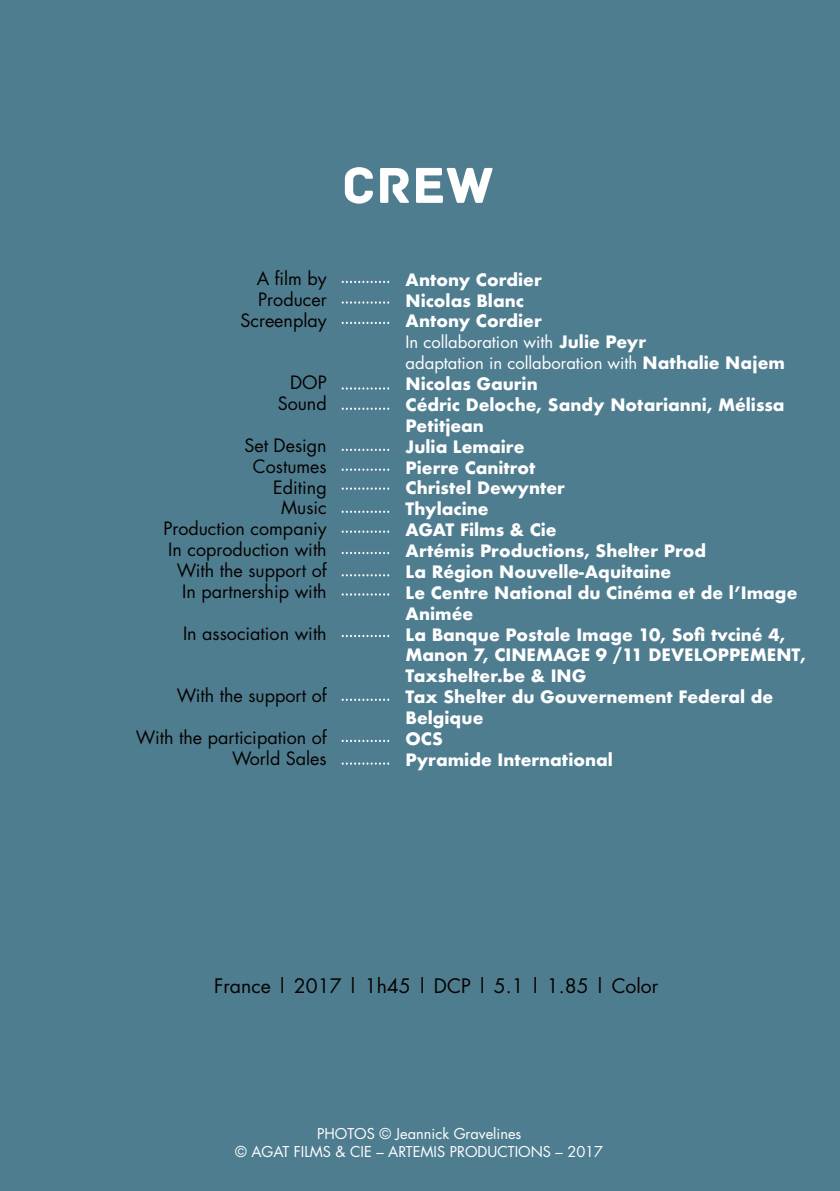
<style>
.page{position:relative;width:840px;height:1191px;background:#fff}
.page>*{position:absolute;margin:0;border:0;box-sizing:border-box;transform-origin:0 0}
.t1{font:53px "Archive";color:#fff}
.t2{font:19.4px "Futura";color:#050200}
.t3{font:18px/20.8px "Futura";color:#050200;text-align:right}
.t4{font:700 16.6px/20.8px "Futura";color:#fff}
.t5{font:14.6px/17.4px "Futura";color:#fff;text-align:center}
.s1{font-weight:400}
</style>
<div class="page">
<div style="left:0;top:0;width:839px;height:1191px;background:#4f7d90"></div>
<svg style="left:341px;top:281px;width:48px;height:2px"></svg>
<svg style="left:341px;top:552px;width:48px;height:2px"></svg>
<svg style="left:341px;top:574px;width:48px;height:2px"></svg>
<svg style="left:341px;top:407px;width:48px;height:3px"></svg>
<svg style="left:341px;top:468px;width:48px;height:3px"></svg>
<svg style="left:341px;top:593px;width:48px;height:2px"></svg>
<svg style="left:341px;top:301px;width:48px;height:3px"></svg>
<svg style="left:341px;top:387px;width:48px;height:2px"></svg>
<svg style="left:341px;top:449px;width:48px;height:2px"></svg>
<svg style="left:341px;top:530px;width:48px;height:3px"></svg>
<svg style="left:341px;top:487px;width:48px;height:3px"></svg>
<svg style="left:341px;top:698px;width:48px;height:3px"></svg>
<svg style="left:341px;top:635px;width:48px;height:2px"></svg>
<svg style="left:341px;top:322px;width:48px;height:2px"></svg>
<svg style="left:341px;top:510px;width:48px;height:3px"></svg>
<svg style="left:341px;top:740px;width:48px;height:2px"></svg>
<svg style="left:341px;top:762px;width:48px;height:2px"></svg>
<h1 class="t1" style="left:342px;top:154px;width:153px">CREW</h1>
<p class="t3" style="left:240px;top:267px;width:88px">A film by<br>Producer<br>Screenplay</p>
<p class="t3" style="left:277px;top:372px;width:51px">DOP<br>Sound</p>
<p class="t3" style="left:163px;top:434px;width:165px">Set Design<br>Costumes<br>Editing<br>Music<br>Production companiy<br>In coproduction with<br>With the support of<br>In partnership with</p>
<p class="t3" style="left:183px;top:622px;width:145px">In association with</p>
<p class="t3" style="left:176px;top:685px;width:151px">With the support of</p>
<p class="t3" style="left:136px;top:726px;width:192px">With the participation of<br>World Sales</p>
<p class="t4" style="left:405px;top:269px;width:401px">Antony Cordier<br>Nicolas Blanc<br>Antony Cordier<br><span class="s1">In collaboration with</span> Julie Peyr<br><span class="s1">adaptation in collaboration with</span> Nathalie Najem<br>Nicolas Gaurin<br>Cédric Deloche, Sandy Notarianni, Mélissa<br>Petitjean<br>Julia Lemaire<br>Pierre Canitrot<br>Christel Dewynter<br>Thylacine<br>AGAT Films &amp; Cie<br>Artémis Productions, Shelter Prod<br>La Région Nouvelle-Aquitaine<br>Le Centre National du Cinéma et de l’Image<br>Animée<br>La Banque Postale Image 10, Sofi tvciné 4,<br>Manon 7, CINEMAGE 9 /11 DEVELOPPEMENT,<br>Taxshelter.be &amp; ING<br>Tax Shelter du Gouvernement Federal de<br>Belgique<br>OCS<br>Pyramide International</p>
<p class="t2" style="left:214px;top:972px;width:445px">France | 2017 | 1h45 | DCP | 5.1 | 1.85 | Color</p>
<p class="t5" style="left:235px;top:1124px;width:369px">PHOTOS © Jeannick Gravelines<br>© AGAT FILMS &amp; CIE – ARTEMIS PRODUCTIONS – 2017</p>
</div>
